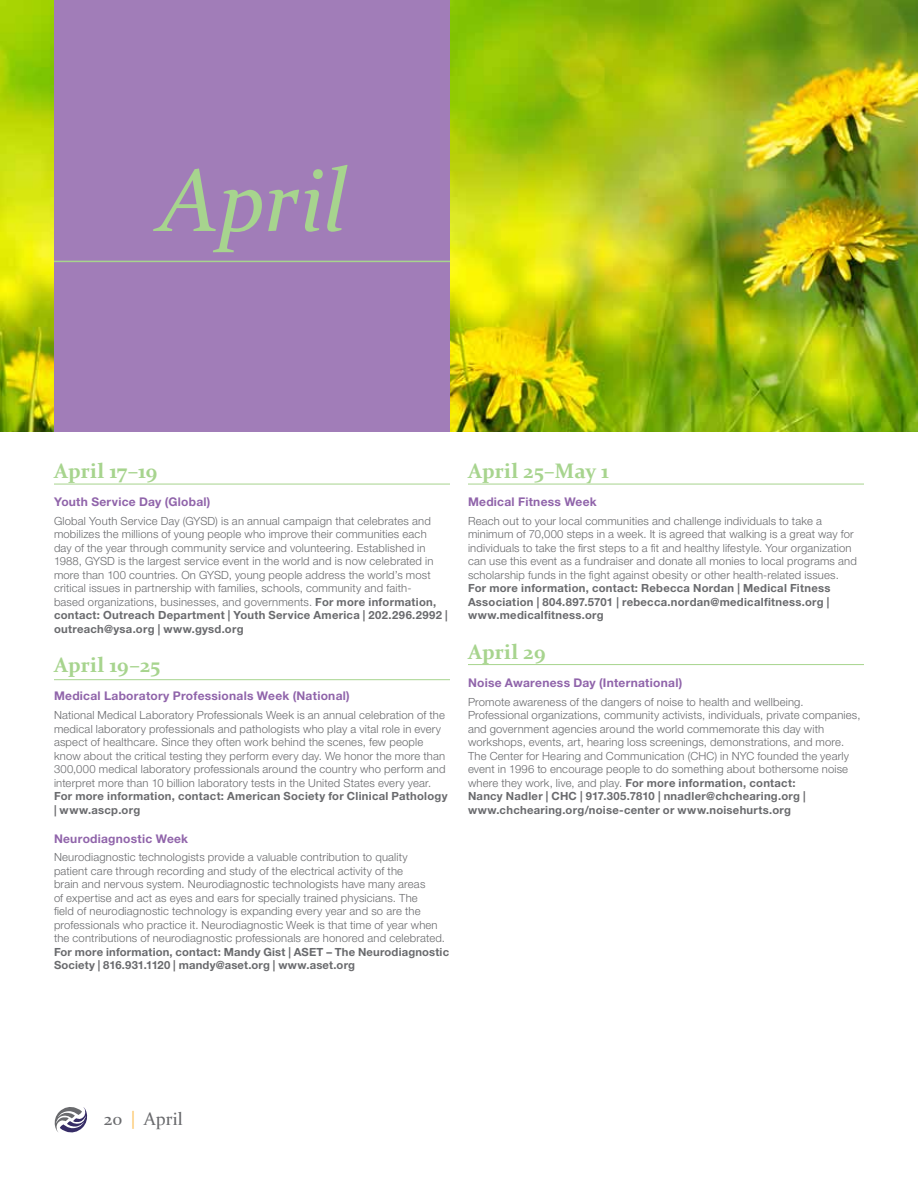
<style>
.page{position:relative;width:918px;height:1188px;background:#fff}
.page>*{position:absolute;margin:0;border:0;box-sizing:border-box;transform-origin:0 0}
.t1{font:italic 90px "Constantia";letter-spacing:-.01em;color:#a7d48e}
.t2{font:700 21px "Constantia";letter-spacing:.005em;color:#a7d48e}
.t3{font:18px "Constantia";color:#696a6d}
.t4{font:700 12px "Helvetica Neue LT Pro";letter-spacing:.02em;color:#9064aa}
.t5{font:300 11.25px/13.5px "Helvetica Neue LT Pro";letter-spacing:.015em;color:#696a6d}
.t6{font:700 11.25px/13.5px "Helvetica Neue LT Pro";letter-spacing:.02em;color:#696a6d}
.s1{font-weight:700}
.s2{font-family:"Helvetica Neue LT Pro";font-weight:300;color:#fcb53d}
</style>
<div class="page">
<img style="left:450px;top:0;width:468px;height:432px">
<img style="left:0;top:0;width:54px;height:432px">
<div style="left:54px;top:0;width:396px;height:432px;background:#a17db8"></div>
<svg style="left:55px;top:1107px;width:33px;height:26px"></svg>
<hr style="left:54px;top:484px;width:396px;height:1px;background:#a7d48e">
<hr style="left:54px;top:679px;width:396px;height:1px;background:#a7d48e">
<hr style="left:468px;top:484px;width:396px;height:1px;background:#a7d48e">
<hr style="left:468px;top:664px;width:396px;height:1px;background:#a7d48e">
<hr style="left:54px;top:261px;width:396px;height:1px;background:#a7d48e">
<h1 class="t1" style="left:159px;top:139px;width:189px">April</h1>
<h2 class="t2" style="left:54px;top:456px;width:105px">April 17–19</h2>
<p class="t4" style="left:54px;top:494px;width:158px">Youth Service Day (Global)</p>
<p class="t5" style="left:54px;top:514px;width:395px">Global Youth Service Day (GYSD) is an annual campaign that celebrates and mobilizes the millions of young people who improve their communities each<br>day of the year through community service and volunteering. Established in 1988, GYSD is the largest service event in the world and is now celebrated in more than 100 countries. On GYSD, young people address the world’s most critical issues in partnership with families, schools, community and faith-<br>based organizations, businesses, and governments. <span class="s1">For more information, contact: Outreach Department | Youth Service America | 202.296.2992 | outreach@ysa.org | www.gysd.org</span></p>
<h2 class="t2" style="left:54px;top:651px;width:108px">April 19–25</h2>
<p class="t4" style="left:54px;top:689px;width:297px">Medical Laboratory Professionals Week (National)</p>
<p class="t5" style="left:54px;top:708px;width:393px">National Medical Laboratory Professionals Week is an annual celebration of the medical laboratory professionals and pathologists who play a vital role in every aspect of healthcare. Since they often work behind the scenes, few people know about the critical testing they perform every day. We honor the more than 300,000 medical laboratory professionals around the country who perform and interpret more than 10 billion laboratory tests in the United States every year.</p>
<p class="t6" style="left:54px;top:789px;width:395px">For more information, contact: American Society for Clinical Pathology | www.ascp.org</p>
<p class="t4" style="left:54px;top:831px;width:136px">Neurodiagnostic Week</p>
<p class="t5" style="left:54px;top:850px;width:393px">Neurodiagnostic technologists provide a valuable contribution to quality<br>patient care through recording and study of the electrical activity of the<br>brain and nervous system. Neurodiagnostic technologists have many areas<br>of expertise and act as eyes and ears for specially trained physicians. The<br>field of neurodiagnostic technology is expanding every year and so are the professionals who practice it. Neurodiagnostic Week is that time of year when the contributions of neurodiagnostic professionals are honored and celebrated.</p>
<p class="t6" style="left:54px;top:945px;width:397px">For more information, contact: Mandy Gist | ASET – The Neurodiagnostic<br>Society | 816.931.1120 | mandy@aset.org | www.aset.org</p>
<h2 class="t2" style="left:468px;top:456px;width:142px">April 25–May 1</h2>
<p class="t4" style="left:468px;top:494px;width:130px">Medical Fitness Week</p>
<p class="t5" style="left:468px;top:514px;width:390px">Reach out to your local communities and challenge individuals to take a minimum of 70,000 steps in a week. It is agreed that walking is a great way for individuals to take the first steps to a fit and healthy lifestyle. Your organization can use this event as a fundraiser and donate all monies to local programs and scholarship funds in the fight against obesity or other health-related issues.</p>
<p class="t6" style="left:468px;top:581px;width:364px;text-align:justify">For more information, contact: Rebecca Nordan | Medical Fitness Association | 804.897.5701 | rebecca.nordan@medicalfitness.org | www.medicalfitness.org</p>
<h2 class="t2" style="left:468px;top:637px;width:79px">April 29</h2>
<p class="t4" style="left:468px;top:675px;width:216px">Noise Awareness Day (International)</p>
<p class="t5" style="left:468px;top:695px;width:394px">Promote awareness of the dangers of noise to health and wellbeing.<br>Professional organizations, community activists, individuals, private companies, and government agencies around the world commemorate this day with workshops, events, art, hearing loss screenings, demonstrations, and more.<br>The Center for Hearing and Communication (CHC) in NYC founded the yearly event in 1996 to encourage people to do something about bothersome noise where they work, live, and play. <span class="s1">For more information, contact:<br>Nancy Nadler | CHC | 917.305.7810 | nnadler@chchearing.org | www.chchearing.org/noise-center or www.noisehurts.org</span></p>
<h3 class="t3" style="left:104px;top:1107px;width:81px">20 <span class="s2">|</span> April</h3>
</div>
